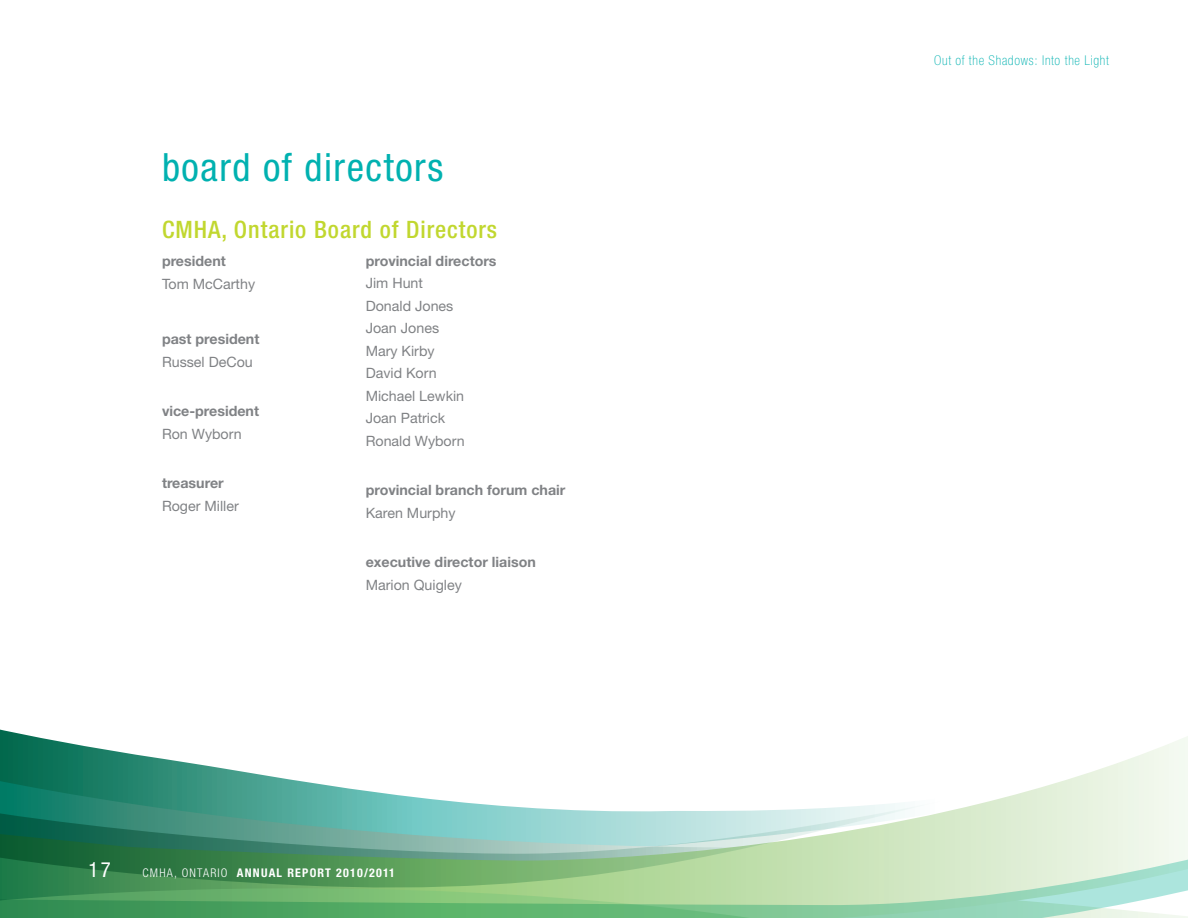
<style>
.page{position:relative;width:1188px;height:918px;background:#fff}
.page>*{position:absolute;margin:0;border:0;box-sizing:border-box;transform-origin:0 0}
.t1{font:condensed 39px "Helvetica Neue";letter-spacing:.04em;color:#00b1b0}
.t2{font:500 condensed 24px "Helvetica Neue";letter-spacing:.04em;color:#c1d72f}
.t3{font:condensed 21px "Helvetica Neue";color:#fff}
.t4{font:14.25px/22.5px "Helvetica Neue";color:#808285}
.t5{font:700 14.25px "Helvetica Neue";color:#808285}
.t6{font:100 condensed 13.5px "Helvetica Neue";letter-spacing:.05em;color:#00b1b0}
.t7{font:700 condensed 12px "Helvetica Neue";letter-spacing:.1em;color:#fff}
.s1{font-weight:300}
</style>
<div class="page">
<svg style="left:0;top:730px;width:1188px;height:93px"></svg>
<svg style="left:0;top:823px;width:1188px;height:95px;background:#9ed0a5"></svg>
<svg style="left:0;top:794px;width:941px;height:94px;background:#83b99c"></svg>
<h1 class="t1" style="left:162px;top:144px;width:283px">board of directors</h1>
<h2 class="t2" style="left:162px;top:215px;width:337px">CMHA, Ontario Board of Directors</h2>
<p class="t5" style="left:162px;top:252px;width:65px">president</p>
<p class="t4" style="left:162px;top:272px;width:95px">Tom McCarthy</p>
<p class="t5" style="left:366px;top:252px;width:132px">provincial directors</p>
<p class="t4" style="left:366px;top:272px;width:100px">Jim Hunt<br>Donald Jones<br>Joan Jones<br>Mary Kirby<br>David Korn<br>Michael Lewkin<br>Joan Patrick<br>Ronald Wyborn</p>
<p class="t5" style="left:366px;top:481px;width:201px">provincial branch forum chair</p>
<p class="t4" style="left:366px;top:501px;width:91px">Karen Murphy</p>
<p class="t5" style="left:366px;top:553px;width:172px">executive director liaison</p>
<p class="t4" style="left:366px;top:573px;width:98px">Marion Quigley</p>
<p class="t5" style="left:162px;top:330px;width:99px">past president</p>
<p class="t4" style="left:162px;top:350px;width:92px">Russel DeCou</p>
<p class="t5" style="left:162px;top:402px;width:99px">vice-president</p>
<p class="t4" style="left:162px;top:422px;width:81px">Ron Wyborn</p>
<p class="t5" style="left:162px;top:474px;width:63px">treasurer</p>
<p class="t4" style="left:162px;top:494px;width:78px">Roger Miller</p>
<h3 class="t3" style="left:89px;top:858px;width:24px">17</h3>
<p class="t7" style="left:143px;top:866px;width:254px"><span class="s1">CMHA, ONTARIO</span> ANNUAL REPORT 2010/2011</p>
<p class="t6" style="left:934px;top:53px;width:176px">Out of the Shadows: Into the Light</p>
</div>
